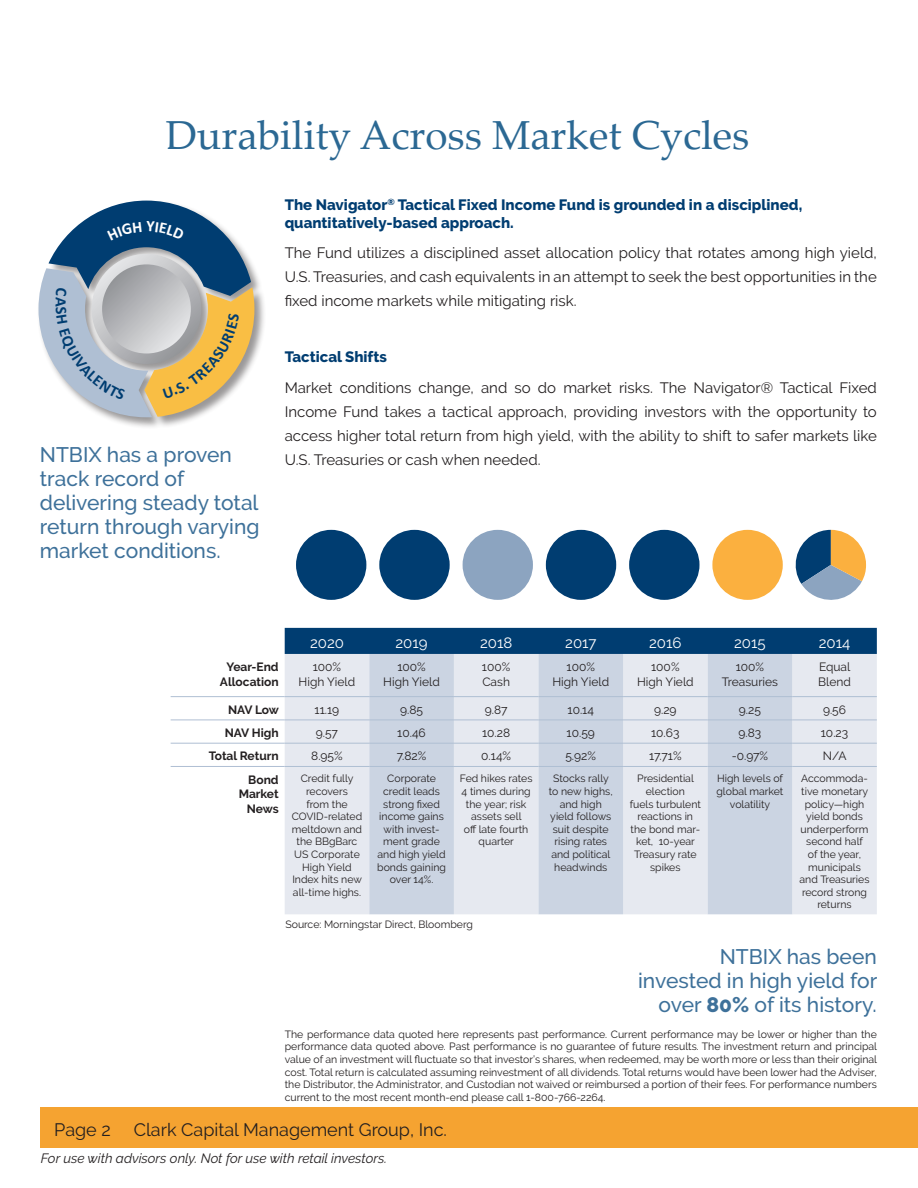
<style>
.page{position:relative;width:918px;height:1188px;background:#fff}
.page>*{position:absolute;margin:0;border:0;box-sizing:border-box;transform-origin:0 0}
.Headline{font:40.5px "Palatino Linotype";color:#2b6893}
.Call_Out{font:500 21px/24px "Raleway";color:#3e719a}
.t1{font:18px "Raleway";color:#231f20}
.Main_Copy{font:15px/24px "Raleway";color:#231f20;text-align:justify}
.Subhead2{font:800 15px/18px "Raleway";color:#003d71}
.Main_Copy-2{font:15px "Raleway";color:#fff}
.t2{font:italic 13.5px "Raleway";color:#231f20}
.Main_Copy-3{font:12px/14.4px "Raleway";color:#231f20}
.Main_Copy-4{font:700 12px/14.4px "Raleway";color:#231f20;text-align:right}
.Main_Copy-5{font:10.5px/12.6px "Raleway";color:#231f20;text-align:center}
.s1{font-weight:800}
</style>
<div class="page">
<div style="left:41px;top:1107px;width:877px;height:41px;background:#f5a331"></div>
<div style="left:37px;top:200px;width:229px;height:229px;background:#231f20;opacity:.46"></div>
<div style="left:712px;top:530px;width:71px;height:70px;background:#fbb03f;border-radius:50%"></div>
<div style="left:629px;top:530px;width:71px;height:70px;background:#003d71;border-radius:50%"></div>
<div style="left:546px;top:530px;width:70px;height:70px;background:#003d71;border-radius:50%"></div>
<div style="left:463px;top:530px;width:70px;height:70px;background:#8ca4c0;border-radius:50%"></div>
<svg style="left:795px;top:530px;width:71px;height:70px"></svg>
<div style="left:379px;top:530px;width:71px;height:70px;background:#003d71;border-radius:50%"></div>
<div style="left:296px;top:530px;width:70px;height:70px;background:#003d71;border-radius:50%"></div>
<div style="left:285px;top:628px;width:592px;height:26px;background:#003d71"></div>
<div style="left:285px;top:654px;width:592px;height:260px;background:#e6e9f0"></div>
<svg style="left:369px;top:654px;width:423px;height:260px;background:#d5dce7"></svg>
<hr style="left:171px;top:696px;width:114px;height:1px;background:#afbfd3">
<hr style="left:285px;top:696px;width:84px;height:1px;background:#afbfd3">
<hr style="left:369px;top:696px;width:85px;height:1px;background:#afbfd3">
<hr style="left:454px;top:696px;width:84px;height:1px;background:#afbfd3">
<hr style="left:538px;top:696px;width:85px;height:1px;background:#afbfd3">
<hr style="left:623px;top:696px;width:85px;height:1px;background:#afbfd3">
<hr style="left:708px;top:696px;width:84px;height:1px;background:#afbfd3">
<hr style="left:792px;top:696px;width:85px;height:1px;background:#afbfd3">
<hr style="left:171px;top:720px;width:114px;height:1px;background:#afbfd3">
<hr style="left:285px;top:720px;width:84px;height:1px;background:#afbfd3">
<hr style="left:369px;top:720px;width:85px;height:1px;background:#afbfd3">
<hr style="left:454px;top:720px;width:84px;height:1px;background:#afbfd3">
<hr style="left:538px;top:720px;width:85px;height:1px;background:#afbfd3">
<hr style="left:623px;top:720px;width:85px;height:1px;background:#afbfd3">
<hr style="left:708px;top:720px;width:84px;height:1px;background:#afbfd3">
<hr style="left:792px;top:720px;width:85px;height:1px;background:#afbfd3">
<hr style="left:171px;top:743px;width:114px;height:1px;background:#afbfd3">
<hr style="left:285px;top:743px;width:84px;height:1px;background:#afbfd3">
<hr style="left:369px;top:743px;width:85px;height:1px;background:#afbfd3">
<hr style="left:454px;top:743px;width:84px;height:1px;background:#afbfd3">
<hr style="left:538px;top:743px;width:85px;height:1px;background:#afbfd3">
<hr style="left:623px;top:743px;width:85px;height:1px;background:#afbfd3">
<hr style="left:708px;top:743px;width:84px;height:1px;background:#afbfd3">
<hr style="left:792px;top:743px;width:85px;height:1px;background:#afbfd3">
<hr style="left:171px;top:766px;width:114px;height:1px;background:#afbfd3">
<hr style="left:285px;top:766px;width:84px;height:1px;background:#afbfd3">
<hr style="left:369px;top:766px;width:85px;height:1px;background:#afbfd3">
<hr style="left:454px;top:766px;width:84px;height:1px;background:#afbfd3">
<hr style="left:538px;top:766px;width:85px;height:1px;background:#afbfd3">
<hr style="left:623px;top:766px;width:85px;height:1px;background:#afbfd3">
<hr style="left:708px;top:766px;width:84px;height:1px;background:#afbfd3">
<hr style="left:792px;top:766px;width:85px;height:1px;background:#afbfd3">
<svg style="left:39px;top:201px;width:215px;height:216px"></svg>
<p class="Headline" style="left:166px;top:106px;width:585px">Durability Across Market Cycles</p>
<p class="Subhead2" style="left:285px;top:195px;width:519px">The Navigator<sup>®</sup> Tactical Fixed Income Fund is grounded in a disciplined, quantitatively-based approach.</p>
<p class="Main_Copy" style="left:285px;top:241px;width:594px">The Fund utilizes a disciplined asset allocation policy that rotates among high yield, U.S. Treasuries, and cash equivalents in an attempt to seek the best opportunities in the fixed income markets while mitigating risk.</p>
<p class="Subhead2" style="left:285px;top:348px;width:104px">Tactical Shifts</p>
<p class="Main_Copy" style="left:285px;top:375px;width:594px">Market conditions change, and so do market risks. The Navigator® Tactical Fixed Income Fund takes a tactical approach, providing investors with the opportunity to access higher total return from high yield, with the ability to shift to safer markets like</p>
<p class="Call_Out" style="left:40px;top:442px;width:194px">NTBIX has a proven</p>
<p class="Main_Copy" style="left:285px;top:447px;width:257px">U.S. Treasuries or cash when needed.</p>
<p class="Call_Out" style="left:40px;top:466px;width:221px">track record of delivering steady total return through varying market conditions.</p>
<p class="Main_Copy-4" style="left:227px;top:660px;width:54px">Year-End</p>
<p class="Main_Copy-4" style="left:220px;top:674px;width:60px">Allocation</p>
<p class="Main_Copy-2" style="left:310px;top:634px;width:35px">2020</p>
<p class="Main_Copy-2" style="left:395px;top:634px;width:34px">2019</p>
<p class="Main_Copy-2" style="left:480px;top:634px;width:34px">2018</p>
<p class="Main_Copy-2" style="left:565px;top:634px;width:33px">2017</p>
<p class="Main_Copy-2" style="left:649px;top:634px;width:34px">2016</p>
<p class="Main_Copy-2" style="left:734px;top:634px;width:33px">2015</p>
<p class="Main_Copy-2" style="left:819px;top:634px;width:33px">2014</p>
<p class="Main_Copy-3" style="left:313px;top:660px;width:30px">100%</p>
<p class="Main_Copy-3" style="left:299px;top:674px;width:58px">High Yield</p>
<p class="Main_Copy-3" style="left:397px;top:660px;width:30px">100%</p>
<p class="Main_Copy-3" style="left:383px;top:674px;width:58px">High Yield</p>
<p class="Main_Copy-3" style="left:482px;top:660px;width:30px">100%</p>
<p class="Main_Copy-3" style="left:482px;top:674px;width:29px">Cash</p>
<p class="Main_Copy-3" style="left:567px;top:660px;width:30px">100%</p>
<p class="Main_Copy-3" style="left:552px;top:674px;width:58px">High Yield</p>
<p class="Main_Copy-3" style="left:651px;top:660px;width:30px">100%</p>
<p class="Main_Copy-3" style="left:637px;top:674px;width:58px">High Yield</p>
<p class="Main_Copy-3" style="left:736px;top:660px;width:30px">100%</p>
<p class="Main_Copy-3" style="left:722px;top:674px;width:58px">Treasuries</p>
<p class="Main_Copy-3" style="left:818px;top:660px;width:34px">Equal<br>Blend</p>
<p class="Main_Copy-4" style="left:228px;top:703px;width:52px">NAV Low</p>
<p class="Main_Copy-3" style="left:315px;top:702px;width:26px">11.19</p>
<p class="Main_Copy-3" style="left:400px;top:702px;width:24px">9.85</p>
<p class="Main_Copy-3" style="left:485px;top:702px;width:24px">9.87</p>
<p class="Main_Copy-3" style="left:568px;top:702px;width:28px">10.14</p>
<p class="Main_Copy-3" style="left:654px;top:702px;width:24px">9.29</p>
<p class="Main_Copy-3" style="left:739px;top:702px;width:24px">9.25</p>
<p class="Main_Copy-3" style="left:823px;top:702px;width:25px">9.56</p>
<p class="Main_Copy-4" style="left:225px;top:726px;width:55px">NAV High</p>
<p class="Main_Copy-3" style="left:316px;top:726px;width:24px">9.57</p>
<p class="Main_Copy-3" style="left:397px;top:726px;width:30px">10.46</p>
<p class="Main_Copy-3" style="left:482px;top:726px;width:30px">10.28</p>
<p class="Main_Copy-3" style="left:567px;top:726px;width:30px">10.59</p>
<p class="Main_Copy-3" style="left:651px;top:726px;width:30px">10.63</p>
<p class="Main_Copy-3" style="left:739px;top:726px;width:24px">9.83</p>
<p class="Main_Copy-3" style="left:821px;top:726px;width:29px">10.23</p>
<p class="Main_Copy-4" style="left:209px;top:749px;width:71px">Total Return</p>
<p class="Main_Copy-3" style="left:311px;top:749px;width:33px">8.95%</p>
<p class="Main_Copy-3" style="left:397px;top:749px;width:31px">7.82%</p>
<p class="Main_Copy-3" style="left:481px;top:749px;width:31px">0.14%</p>
<p class="Main_Copy-3" style="left:565px;top:749px;width:32px">5.92%</p>
<p class="Main_Copy-3" style="left:649px;top:749px;width:34px">17.71%</p>
<p class="Main_Copy-3" style="left:732px;top:749px;width:38px">-0.97%</p>
<p class="Main_Copy-3" style="left:823px;top:749px;width:25px">N/A</p>
<p class="Main_Copy-4" style="left:239px;top:772px;width:41px">Bond<br>Market<br>News</p>
<p class="Main_Copy-5" style="left:292px;top:772px;width:72px">Credit fully recovers<br>from the<br>COVID-related meltdown and the BBgBarc<br>US Corporate<br>High Yield<br>Index hits new all-time highs.</p>
<p class="Main_Copy-5" style="left:377px;top:772px;width:70px">Corporate credit leads strong fixed income gains with invest&shy;ment grade and high yield bonds gaining over 14%.</p>
<p class="Main_Copy-5" style="left:460px;top:772px;width:74px">Fed hikes rates<br>4 times during the year; risk assets sell<br>off late fourth quarter</p>
<p class="Main_Copy-5" style="left:549px;top:772px;width:65px">Stocks rally to new highs, and high yield follows suit despite rising rates and political headwinds</p>
<p class="Main_Copy-5" style="left:630px;top:772px;width:73px">Presidential election<br>fuels turbulent reactions in the bond mar&shy;ket, 10-year<br>Treasury rate spikes</p>
<p class="Main_Copy-5" style="left:716px;top:772px;width:68px">High levels of global market volatility</p>
<p class="Main_Copy-5" style="left:800px;top:772px;width:71px">Accommoda&shy;tive monetary policy—high yield bonds underperform second half<br>of the year, municipals and Treasuries record strong returns</p>
<p class="Main_Copy-5" style="left:285px;top:918px;width:189px">Source: Morningstar Direct, Bloomberg</p>
<p class="Call_Out" style="left:638px;top:944px;width:241px;text-align:right">NTBIX has been invested in high yield for over <span class="s1">80%</span> of its history.</p>
<p class="Main_Copy-5" style="left:285px;top:1028px;width:594px;text-align:justify">The performance data quoted here represents past performance. Current performance may be lower or higher than the performance data quoted above. Past performance is no guarantee of future results. The investment return and principal value of an investment will fluctuate so that investor’s shares, when redeemed, may be worth more or less than their original cost. Total return is calculated assuming reinvestment of all dividends. Total returns would have been lower had the Adviser, the Distributor, the Administrator, and Custodian not waived or reimbursed a portion of their fees. For performance numbers current to the most recent month-end please call 1-800-766-2264.</p>
<h3 class="t1" style="left:54px;top:1119px;width:58px">Page 2</h3>
<h3 class="t1" style="left:134px;top:1119px;width:315px">Clark Capital Management Group, Inc.</h3>
<p class="t2" style="left:41px;top:1151px;width:348px">For use with advisors only. Not for use with retail investors.</p>
</div>
